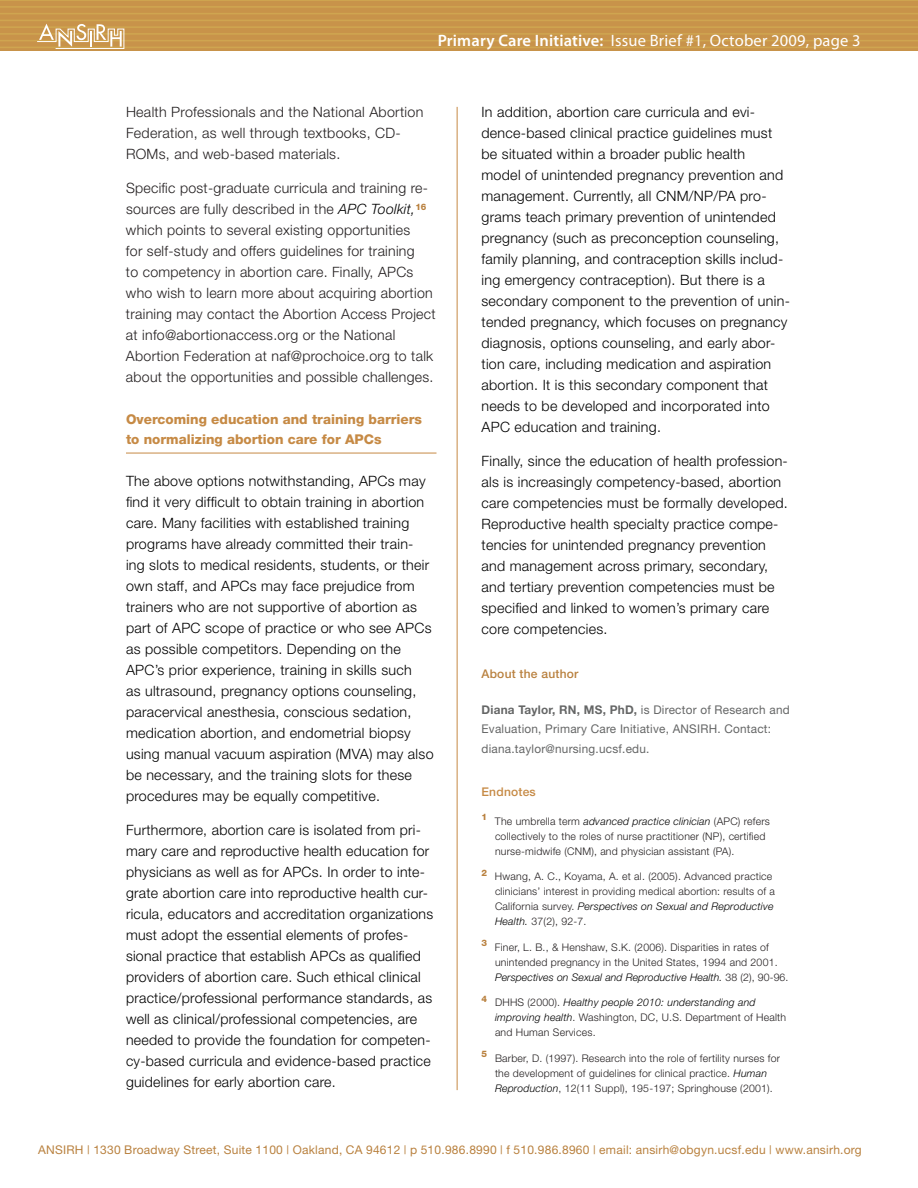
<style>
.page{position:relative;width:918px;height:1188px;background:#fff}
.page>*{position:absolute;margin:0;border:0;box-sizing:border-box;transform-origin:0 0}
.t1{font:16.5px "Myriad Pro";letter-spacing:.01em;color:#fff}
.t2{font:300 14.25px/21px "Helvetica Neue";letter-spacing:.02em;color:#000}
.t3{font:300 14.25px/21px "Helvetica Neue";letter-spacing:.02em;color:#231f20}
.t4{font:800 13.5px/19.5px "Helvetica Neue";color:#c68a45}
.t5{font:12px/19.5px "Helvetica Neue";letter-spacing:.02em;color:#656666}
.t6{font:12px "Helvetica Neue";letter-spacing:.02em;color:#b9813f}
.t7{font:500 12px "Helvetica Neue";letter-spacing:.02em;color:#b9813f}
.t8{font:500 12px "Helvetica Neue";letter-spacing:.02em;color:#c68a45}
.t9{font:300 10.5px/15px "Helvetica Neue";letter-spacing:.02em;color:#231f20}
.s1{font-weight:600}
.s2{font-style:italic;color:#000}
.s3{font-weight:700}
</style>
<div class="page">
<div style="left:0;top:0;width:918px;height:51px;background:#c8934a"></div>
<hr style="left:0;top:53px;width:918px;height:1px;background:#cfa550">
<hr style="left:0;top:47px;width:918px;height:1px;background:#cfa550">
<hr style="left:0;top:40px;width:918px;height:1px;background:#cfa550">
<hr style="left:0;top:33px;width:918px;height:2px;background:#cfa550">
<hr style="left:0;top:26px;width:918px;height:2px;background:#cfa550">
<hr style="left:0;top:20px;width:918px;height:1px;background:#cfa550">
<hr style="left:0;top:13px;width:918px;height:1px;background:#cfa550">
<hr style="left:0;top:6px;width:918px;height:2px;background:#cfa550">
<hr style="left:0;top:0;width:918px;height:1px;background:#cfa550">
<svg style="left:37px;top:24px;width:88px;height:24px"></svg>
<hr style="left:126px;top:453px;width:310px;height:1px;background:#c68a45">
<hr style="left:457px;top:107px;width:1px;height:983px;background:#c68a45">
<p class="t1" style="left:438px;top:30px;width:424px"><span class="s1">Primary Care Initiative:</span> Issue Brief #1, October 2009, page 3</p>
<p class="t3" style="left:126px;top:101px;width:299px">Health Professionals and the National Abortion<br>Federation, as well through textbooks, CD-<br>ROMs, and web-based materials.</p>
<p class="t3" style="left:126px;top:177px;width:311px">Specific post-graduate curricula and training re&shy;sources are fully described in the <span class="s2">APC Toolkit,</span><sup>16 </sup>which points to several existing opportunities<br>for self-study and offers guidelines for training<br>to competency in abortion care. Finally, APCs who wish to learn more about acquiring abortion training may contact the Abortion Access Project at info@abortionaccess.org or the National Abortion Federation at naf@prochoice.org to talk about the opportunities and possible challenges.</p>
<p class="t4" style="left:126px;top:410px;width:298px">Overcoming education and training barriers to normalizing abortion care for APCs</p>
<p class="t2" style="left:126px;top:470px;width:309px">The above options notwithstanding, APCs may find it very difficult to obtain training in abortion care. Many facilities with established training programs have already committed their train&shy;ing slots to medical residents, students, or their own staff, and APCs may face prejudice from trainers who are not supportive of abortion as part of APC scope of practice or who see APCs as possible competitors. Depending on the APC’s prior experience, training in skills such<br>as ultrasound, pregnancy options counseling, paracervical anesthesia, conscious sedation, medication abortion, and endometrial biopsy using manual vacuum aspiration (MVA) may also be necessary, and the training slots for these procedures may be equally competitive.</p>
<p class="t2" style="left:126px;top:819px;width:309px">Furthermore, abortion care is isolated from pri&shy;mary care and reproductive health education for physicians as well as for APCs. In order to inte&shy;grate abortion care into reproductive health cur&shy;ricula, educators and accreditation organizations must adopt the essential elements of profes&shy;sional practice that establish APCs as qualified providers of abortion care. Such ethical clinical practice/professional performance standards, as well as clinical/professional competencies, are needed to provide the foundation for competen&shy;cy-based curricula and evidence-based practice guidelines for early abortion care.</p>
<p class="t2" style="left:482px;top:101px;width:310px">In addition, abortion care curricula and evi&shy;dence-based clinical practice guidelines must be situated within a broader public health<br>model of unintended pregnancy prevention and management. Currently, all CNM/NP/PA pro&shy;grams teach primary prevention of unintended pregnancy (such as preconception counseling, family planning, and contraception skills includ&shy;ing emergency contraception). But there is a secondary component to the prevention of unin&shy;tended pregnancy, which focuses on pregnancy diagnosis, options counseling, and early abor&shy;tion care, including medication and aspiration abortion. It is this secondary component that needs to be developed and incorporated into APC education and training.</p>
<p class="t2" style="left:482px;top:450px;width:308px">Finally, since the education of health profession&shy;als is increasingly competency-based, abortion care competencies must be formally developed.<br>Reproductive health specialty practice compe&shy;tencies for unintended pregnancy prevention and management across primary, secondary, and tertiary prevention competencies must be specified and linked to women’s primary care core competencies.</p>
<p class="t7" style="left:482px;top:666px;width:98px">About the author</p>
<p class="t5" style="left:482px;top:699px;width:310px"><span class="s3">Diana Taylor, RN, MS, PhD,</span> is Director of Research and<br>Evaluation, Primary Care Initiative, ANSIRH. Contact: diana.taylor@nursing.ucsf.edu.</p>
<p class="t8" style="left:482px;top:785px;width:56px">Endnotes</p>
<p class="t9" style="left:495px;top:813px;width:276px;text-indent:-14px"><sup>1</sup> The umbrella term <span class="s2">advanced practice clinician</span> (APC) refers collectively to the roles of nurse practitioner (NP), certified nurse-midwife (CNM), and physician assistant (PA).</p>
<p class="t9" style="left:495px;top:869px;width:282px;text-indent:-14px"><sup>2</sup> Hwang, A. C., Koyama, A. et al. (2005). Advanced practice clinicians’ interest in providing medical abortion: results of a California survey. <span class="s2">Perspectives on Sexual and Reproductive Health.</span> 37(2), 92-7.</p>
<p class="t9" style="left:495px;top:939px;width:295px;text-indent:-14px"><sup>3</sup> Finer, L. B., &amp; Henshaw, S.K. (2006). Disparities in rates of unintended pregnancy in the United States, 1994 and 2001.<br><span class="s2">Perspectives on Sexual and Reproductive Health.</span> 38 (2), 90-96.</p>
<p class="t9" style="left:495px;top:995px;width:293px;text-indent:-14px"><sup>4</sup> DHHS (2000). <span class="s2">Healthy people 2010: understanding and improving health</span>. Washington, DC, U.S. Department of Health and Human Services.</p>
<p class="t9" style="left:482px;top:1050px;width:300px;text-align:center"><sup>5</sup> Barber, D. (1997). Research into the role of fertility nurses for the development of guidelines for clinical practice. <span class="s2">Human<br>Reproduction</span>, 12(11 Suppl), 195-197; Springhouse (2001).</p>
<p class="t6" style="left:38px;top:1143px;width:825px">ANSIRH | 1330 Broadway Street, Suite 1100 | Oakland, CA 94612 | p 510.986.8990 | f 510.986.8960 | email: ansirh@obgyn.ucsf.edu | www.ansirh.org</p>
</div>
